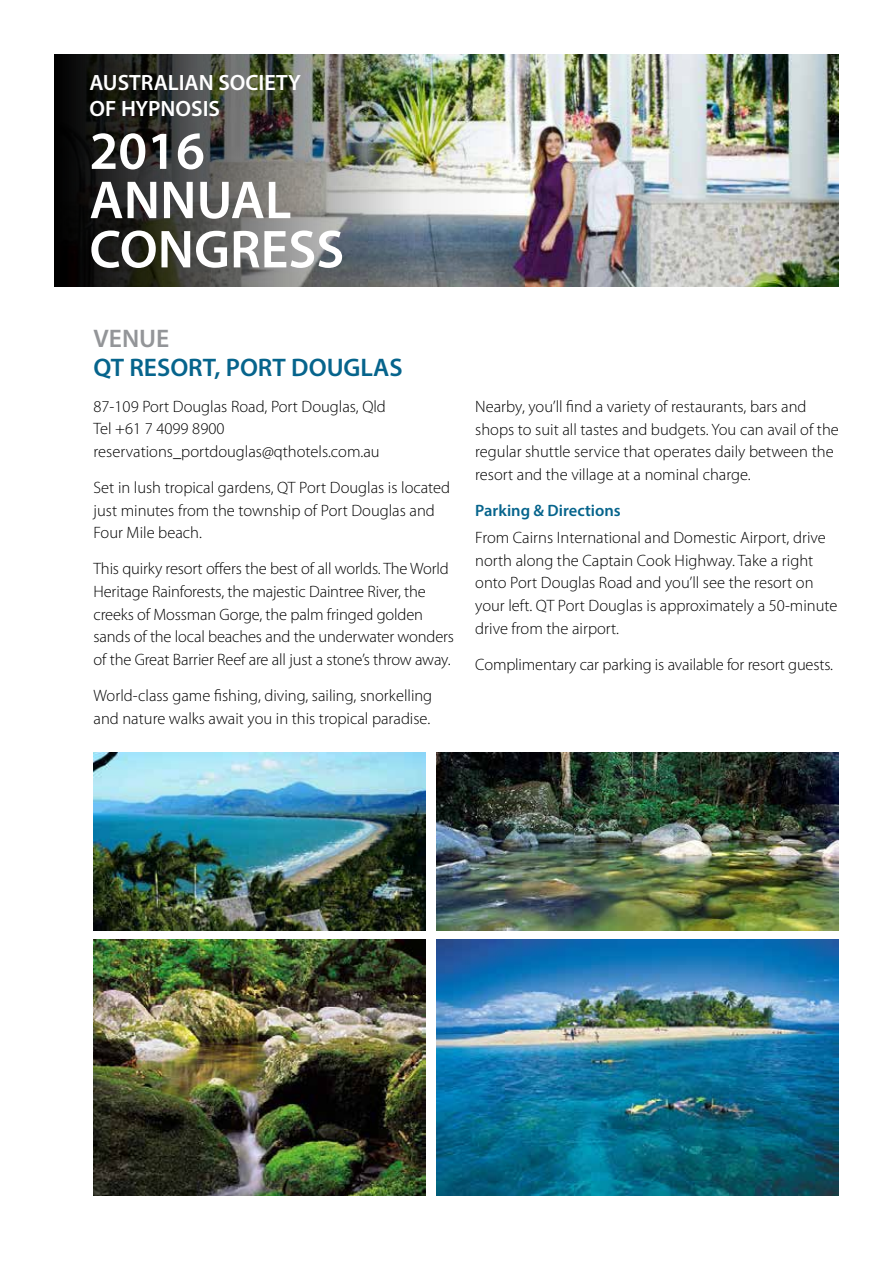
<style>
.page{position:relative;width:893px;height:1263px;background:#fff}
.page>*{position:absolute;margin:0;border:0;box-sizing:border-box;transform-origin:0 0}
.t1{font:600 53.85px/49.2px "Myriad Pro";color:#fff}
.t2{font:600 25.5px "Myriad Pro";color:#06648c}
.t3{font:600 25.5px "Myriad Pro";color:#939598}
.t4{font:600 22.2px/26.7px "Myriad Pro";color:#fff}
.t5{font:300 16.5px/22.8px "Myriad Pro";color:#000}
.t6{font:600 16.5px "Myriad Pro";color:#06648c}
</style>
<div class="page">
<img style="left:512px;top:54px;width:327px;height:232px">
<img style="left:436px;top:939px;width:403px;height:257px">
<img style="left:436px;top:752px;width:403px;height:178px">
<img style="left:94px;top:939px;width:331px;height:257px">
<img style="left:94px;top:752px;width:331px;height:178px">
<img style="left:54px;top:54px;width:458px;height:232px">
<h3 class="t4" style="left:89px;top:68px;width:213px">AUSTRALIAN SOCIETY<br>OF HYPNOSIS</h3>
<h1 class="t1" style="left:89px;top:125px;width:256px">2016<br>ANNUAL<br>CONGRESS</h1>
<h2 class="t3" style="left:94px;top:322px;width:77px">VENUE</h2>
<h2 class="t2" style="left:94px;top:351px;width:311px">QT RESORT, PORT DOUGLAS</h2>
<p class="t5" style="left:94px;top:395px;width:294px">87-109 Port Douglas Road, Port Douglas, Qld<br>Tel +61 7 4099 8900 reservations_portdouglas@qthotels.com.au</p>
<p class="t5" style="left:94px;top:476px;width:358px">Set in lush tropical gardens, QT Port Douglas is located just minutes from the township of Port Douglas and<br>Four Mile beach.</p>
<p class="t5" style="left:94px;top:557px;width:362px">This quirky resort offers the best of all worlds. The World Heritage Rainforests, the majestic Daintree River, the creeks of Mossman Gorge, the palm fringed golden sands of the local beaches and the underwater wonders of the Great Barrier Reef are all just a stone’s throw away.</p>
<p class="t5" style="left:94px;top:684px;width:340px">World-class game fishing, diving, sailing, snorkelling and nature walks await you in this tropical paradise.</p>
<p class="t5" style="left:475px;top:395px;width:365px">Nearby, you’ll find a variety of restaurants, bars and shops to suit all tastes and budgets. You can avail of the regular shuttle service that operates daily between the resort and the village at a nominal charge.</p>
<p class="t6" style="left:475px;top:500px;width:147px">Parking &amp; Directions</p>
<p class="t5" style="left:475px;top:526px;width:364px">From Cairns International and Domestic Airport, drive north along the Captain Cook Highway. Take a right onto Port Douglas Road and you’ll see the resort on your left. QT Port Douglas is approximately a 50-minute drive from the airport.</p>
<p class="t5" style="left:475px;top:653px;width:359px">Complimentary car parking is available for resort guests.</p>
</div>
